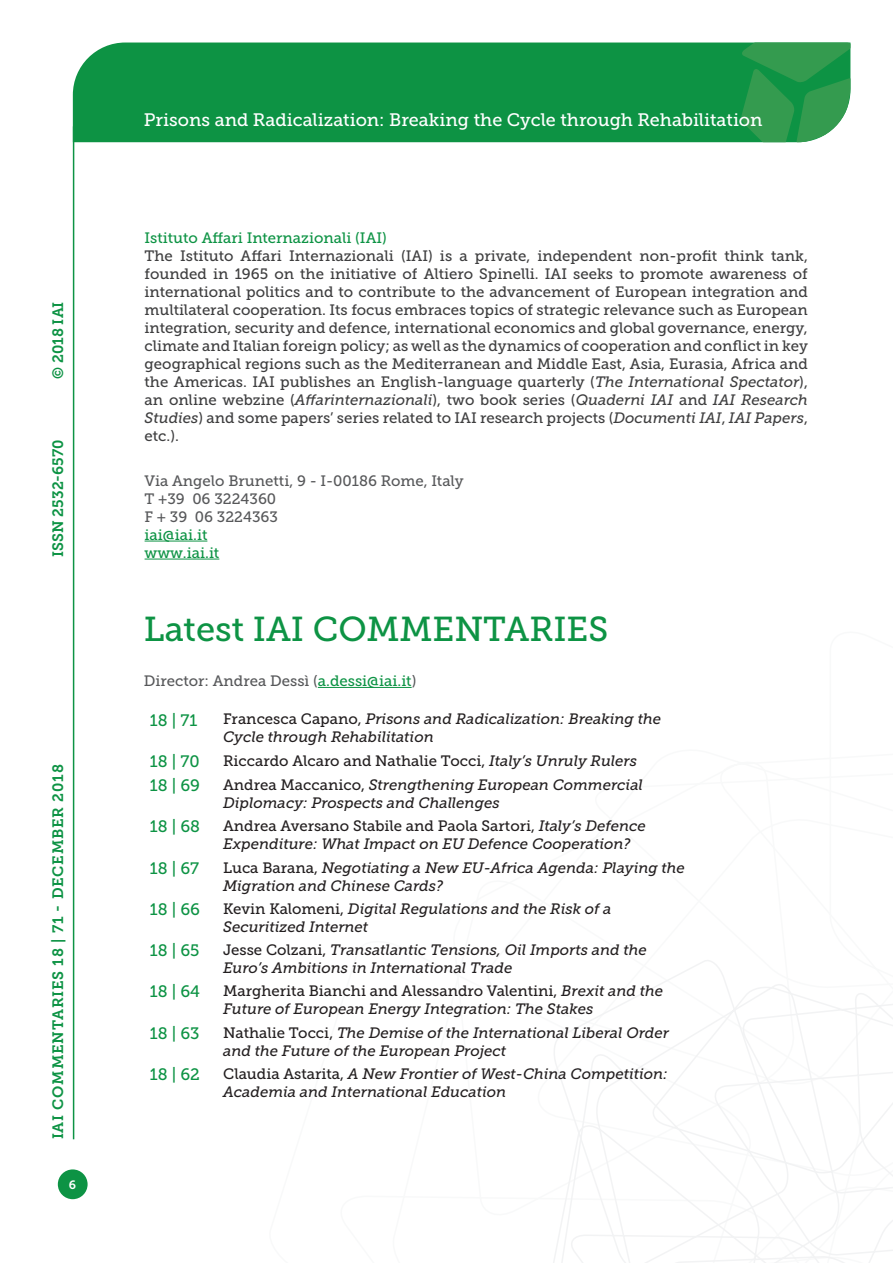
<style>
.page{position:relative;width:893px;height:1263px;background:#fff}
.page>*{position:absolute;margin:0;border:0;box-sizing:border-box;transform-origin:0 0}
.t1{font:34.5px "Museo Slab 500";color:#0d9344}
.t2{font:18px "Museo Slab 500";color:#fff}
.t3{font:16.5px "Museo Slab 500";color:#0d9344}
.t4{font:15px/18px "Museo Slab 500";color:#3e3e3f;text-align:justify}
.Elenco_paper{font:italic 15px/18px "Museo Slab 500";color:#231f20}
.t5{font:15px "Museo Slab 500";color:#57585a}
.t6{font:15px "Museo Slab 500";color:#0d9344}
.Elenco_paper-2{font:15px "Museo Slab 500";color:#231f20}
.t7{font:15px "Museo Slab 700";letter-spacing:.05em;color:#0d9344}
.t8{font:15px "Museo Slab 700";color:#0d9344}
.t9{font:12px "Museo Slab 700";color:#fff}
.s1{font-style:italic}
.s2{color:#0d9344}
.s3{font-style:normal}
</style>
<div class="page">
<svg style="left:553px;top:960px;width:340px;height:303px"></svg>
<div style="left:73px;top:43px;width:668px;height:99px;background:#0d9344"></div>
<svg style="left:741px;top:43px;width:109px;height:99px;background:#339d54"></svg>
<div style="left:58px;top:1169px;width:30px;height:30px;background:#0d9344;border-radius:50%"></div>
<hr style="left:73px;top:126px;width:1px;height:1013px;background:#0d9344">
<hr style="left:318px;top:687px;width:94px;height:1px;background:#0d9344">
<hr style="left:145px;top:541px;width:62px;height:1px;background:#0d9344">
<hr style="left:145px;top:559px;width:74px;height:1px;background:#0d9344">
<p class="t7" style="left:50px;top:379px;width:79px;rotate:-90deg">© 2018 IAI</p>
<p class="t8" style="left:50px;top:557px;width:119px;rotate:-90deg">ISSN 2532-6570</p>
<p class="t7" style="left:50px;top:1139px;width:376px;rotate:-90deg">IAI COMMENTARIES 18 | 71 - DECEMBER 2018</p>
<p class="t9" style="left:69px;top:1178px;width:9px">6</p>
<p class="t2" style="left:144px;top:110px;width:620px">Prisons and Radicalization: Breaking the Cycle through Rehabilitation</p>
<p class="t6" style="left:145px;top:229px;width:244px">Istituto Affari Internazionali (IAI)</p>
<p class="t4" style="left:145px;top:247px;width:665px">The Istituto Affari Internazionali (IAI) is a private, independent non-profit think tank, founded in 1965 on the initiative of Altiero Spinelli. IAI seeks to promote awareness of international politics and to contribute to the advancement of European integration and multilateral cooperation. Its focus embraces topics of strategic relevance such as European integration, security and defence, international economics and global governance, energy, climate and Italian foreign policy; as well as the dynamics of cooperation and conflict in key geographical regions such as the Mediterranean and Middle East, Asia, Eurasia, Africa and the Americas. IAI publishes an English-language quarterly (<span class="s1">The International Spectator</span>), an online webzine (<span class="s1">Affarinternazionali</span>), two book series (<span class="s1">Quaderni IAI</span> and <span class="s1">IAI Research Studies</span>) and some papers’ series related to IAI research projects (<span class="s1">Documenti IAI</span>, <span class="s1">IAI Papers</span>, etc.).</p>
<p class="t5" style="left:145px;top:472px;width:321px">Via Angelo Brunetti, 9 - I-00186 Rome, Italy</p>
<p class="t5" style="left:145px;top:490px;width:133px">T +39 06 3224360</p>
<p class="t5" style="left:145px;top:508px;width:135px">F + 39 06 3224363</p>
<p class="t6" style="left:145px;top:526px;width:64px">iai@iai.it</p>
<p class="t6" style="left:145px;top:544px;width:76px">www.iai.it</p>
<p class="t1" style="left:144px;top:610px;width:466px">Latest IAI COMMENTARIES</p>
<p class="t5" style="left:144px;top:672px;width:274px">Director: Andrea Dessì (<span class="s2">a.dessi@iai.it</span>)</p>
<p class="t3" style="left:150px;top:711px;width:49px">18 | 71</p>
<p class="Elenco_paper" style="left:223px;top:710px;width:439px"><span class="s3">Francesca Capano,</span> Prisons and Radicalization: Breaking the<br>Cycle through Rehabilitation</p>
<p class="t3" style="left:150px;top:752px;width:51px">18 | 70</p>
<p class="Elenco_paper-2" style="left:223px;top:752px;width:415px">Riccardo Alcaro and Nathalie Tocci, <span class="s1">Italy’s Unruly Rulers</span></p>
<p class="t3" style="left:150px;top:776px;width:52px">18 | 69</p>
<p class="Elenco_paper" style="left:223px;top:776px;width:421px"><span class="s3">Andrea Maccanico,</span> Strengthening European Commercial<br>Diplomacy: Prospects and Challenges</p>
<p class="t3" style="left:150px;top:817px;width:52px">18 | 68</p>
<p class="Elenco_paper" style="left:223px;top:817px;width:424px"><span class="s3">Andrea Aversano Stabile and Paola Sartori,</span> Italy’s Defence<br>Expenditure: What Impact on EU Defence Cooperation?</p>
<p class="t3" style="left:150px;top:859px;width:51px">18 | 67</p>
<p class="Elenco_paper" style="left:223px;top:858px;width:463px"><span class="s3">Luca Barana,</span> Negotiating a New EU-Africa Agenda: Playing the<br>Migration and Chinese Cards?</p>
<p class="t3" style="left:150px;top:900px;width:52px">18 | 66</p>
<p class="Elenco_paper" style="left:223px;top:900px;width:390px"><span class="s3">Kevin Kalomeni,</span> Digital Regulations and the Risk of a<br>Securitized Internet</p>
<p class="t3" style="left:150px;top:941px;width:51px">18 | 65</p>
<p class="Elenco_paper" style="left:223px;top:941px;width:425px"><span class="s3">Jesse Colzani,</span> Transatlantic Tensions, Oil Imports and the<br>Euro’s Ambitions in International Trade</p>
<p class="t3" style="left:150px;top:982px;width:52px">18 | 64</p>
<p class="Elenco_paper" style="left:223px;top:982px;width:442px"><span class="s3">Margherita Bianchi and Alessandro Valentini,</span> Brexit and the<br>Future of European Energy Integration: The Stakes</p>
<p class="t3" style="left:150px;top:1024px;width:51px">18 | 63</p>
<p class="Elenco_paper" style="left:223px;top:1023px;width:447px"><span class="s3">Nathalie Tocci,</span> The Demise of the International Liberal Order and the Future of the European Project</p>
<p class="t3" style="left:150px;top:1065px;width:52px">18 | 62</p>
<p class="Elenco_paper" style="left:223px;top:1065px;width:446px"><span class="s3">Claudia Astarita,</span> A New Frontier of West-China Competition:<br>Academia and International Education</p>
</div>
